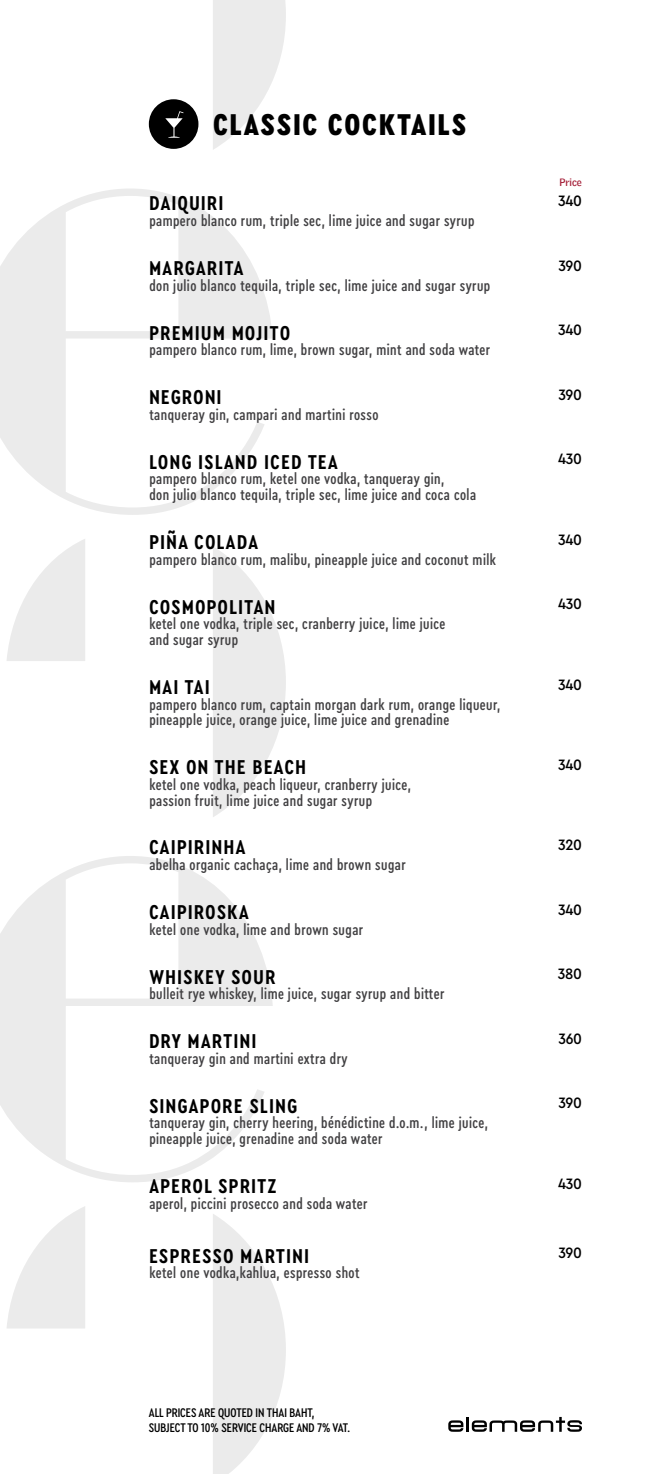
<style>
.page{position:relative;width:645px;height:1474px;background:#fff}
.page>*{position:absolute;margin:0;border:0;box-sizing:border-box;transform-origin:0 0}
.t1{font:900 31.5px "Cera Condensed Pro";letter-spacing:.075em;color:#000}
.t2{font:700 21px "Cera Condensed Pro";letter-spacing:.075em;color:#000}
.t3{font:500 15.75px/15.8px "Cera Condensed Pro";letter-spacing:.03em;color:#414042}
.t4{font:500 15.75px "Cera Compact Pro";letter-spacing:-.02em;color:#000}
.t5{font:500 13.12px/14.9px "Cera Condensed Pro";color:#000}
.t6{font:700 10.5px "Griffith Gothic";color:#a41d36}
</style>
<div class="page">
<svg style="left:448px;top:1420px;width:15px;height:11px"></svg>
<svg style="left:472px;top:1416px;width:110px;height:15px"></svg>
<hr style="left:466px;top:1416px;width:3px;height:15px;background:#000">
<svg style="left:148px;top:0;width:138px;height:150px"></svg>
<svg style="left:0;top:189px;width:273px;height:326px"></svg>
<svg style="left:7px;top:539px;width:279px;height:278px"></svg>
<svg style="left:0;top:856px;width:273px;height:326px"></svg>
<svg style="left:7px;top:1206px;width:279px;height:267px"></svg>
<svg style="left:149px;top:99px;width:49px;height:50px"></svg>
<h1 class="t1" style="left:213px;top:104px;width:254px">CLASSIC COCKTAILS</h1>
<p class="t6" style="left:559px;top:175px;width:24px">Price</p>
<h2 class="t2" style="left:149px;top:189px;width:75px">DAIQUIRI</h2>
<p class="t3" style="left:149px;top:212px;width:327px">pampero blanco rum, triple sec, lime juice and sugar syrup</p>
<p class="t4" style="left:558px;top:190px;width:25px">340</p>
<h2 class="t2" style="left:149px;top:254px;width:96px">MARGARITA</h2>
<p class="t3" style="left:149px;top:277px;width:342px">don julio blanco tequila, triple sec, lime juice and sugar syrup</p>
<p class="t4" style="left:558px;top:255px;width:25px">390</p>
<h2 class="t2" style="left:149px;top:318px;width:142px">PREMIUM MOJITO</h2>
<p class="t3" style="left:149px;top:341px;width:342px">pampero blanco rum, lime, brown sugar, mint and soda water</p>
<p class="t4" style="left:558px;top:319px;width:25px">340</p>
<h2 class="t2" style="left:149px;top:383px;width:74px">NEGRONI</h2>
<p class="t3" style="left:149px;top:406px;width:231px">tanqueray gin, campari and martini rosso</p>
<p class="t4" style="left:558px;top:384px;width:25px">390</p>
<h2 class="t2" style="left:149px;top:447px;width:190px">LONG ISLAND ICED TEA</h2>
<p class="t3" style="left:149px;top:470px;width:328px">pampero blanco rum, ketel one vodka, tanqueray gin,<br>don julio blanco tequila, triple sec, lime juice and coca cola</p>
<p class="t4" style="left:558px;top:448px;width:25px">430</p>
<h2 class="t2" style="left:149px;top:528px;width:110px">PIÑA COLADA</h2>
<p class="t3" style="left:149px;top:551px;width:348px">pampero blanco rum, malibu, pineapple juice and coconut milk</p>
<p class="t4" style="left:558px;top:529px;width:25px">340</p>
<h2 class="t2" style="left:149px;top:592px;width:127px">COSMOPOLITAN</h2>
<p class="t3" style="left:149px;top:615px;width:297px">ketel one vodka, triple sec, cranberry juice, lime juice and sugar syrup</p>
<p class="t4" style="left:558px;top:593px;width:25px">430</p>
<h2 class="t2" style="left:149px;top:673px;width:62px">MAI TAI</h2>
<p class="t3" style="left:149px;top:696px;width:352px">pampero blanco rum, captain morgan dark rum, orange liqueur, pineapple juice, orange juice, lime juice and grenadine</p>
<p class="t4" style="left:558px;top:674px;width:25px">340</p>
<h2 class="t2" style="left:149px;top:753px;width:158px">SEX ON THE BEACH</h2>
<p class="t3" style="left:149px;top:776px;width:263px">ketel one vodka, peach liqueur, cranberry juice, passion fruit, lime juice and sugar syrup</p>
<p class="t4" style="left:558px;top:754px;width:25px">340</p>
<h2 class="t2" style="left:149px;top:833px;width:97px">CAIPIRINHA</h2>
<p class="t3" style="left:149px;top:856px;width:258px">abelha organic cachaça, lime and brown sugar</p>
<p class="t4" style="left:558px;top:834px;width:25px">320</p>
<h2 class="t2" style="left:149px;top:898px;width:101px">CAIPIROSKA</h2>
<p class="t3" style="left:149px;top:921px;width:215px">ketel one vodka, lime and brown sugar</p>
<p class="t4" style="left:558px;top:899px;width:25px">340</p>
<h2 class="t2" style="left:149px;top:962px;width:128px">WHISKEY SOUR</h2>
<p class="t3" style="left:149px;top:985px;width:296px">bulleit rye whiskey, lime juice, sugar syrup and bitter</p>
<p class="t4" style="left:558px;top:963px;width:26px">380</p>
<h2 class="t2" style="left:149px;top:1027px;width:108px">DRY MARTINI</h2>
<p class="t3" style="left:149px;top:1050px;width:200px">tanqueray gin and martini extra dry</p>
<p class="t4" style="left:558px;top:1028px;width:25px">360</p>
<h2 class="t2" style="left:149px;top:1091px;width:149px">SINGAPORE SLING</h2>
<p class="t3" style="left:149px;top:1114px;width:340px">tanqueray gin, cherry heering, bénédictine d.o.m., lime juice, pineapple juice, grenadine and soda water</p>
<p class="t4" style="left:558px;top:1092px;width:25px">390</p>
<h2 class="t2" style="left:149px;top:1171px;width:128px">APEROL SPRITZ</h2>
<p class="t3" style="left:149px;top:1194px;width:220px">aperol, piccini prosecco and soda water</p>
<p class="t4" style="left:558px;top:1172px;width:25px">430</p>
<h2 class="t2" style="left:149px;top:1241px;width:161px">ESPRESSO MARTINI</h2>
<p class="t3" style="left:149px;top:1264px;width:212px">ketel one vodka,kahlua, espresso shot</p>
<p class="t4" style="left:558px;top:1242px;width:25px">390</p>
<p class="t5" style="left:149px;top:1404px;width:203px">ALL PRICES ARE QUOTED IN THAI BAHT,<br>SUBJECT TO 10% SERVICE CHARGE AND 7% VAT.</p>
</div>
